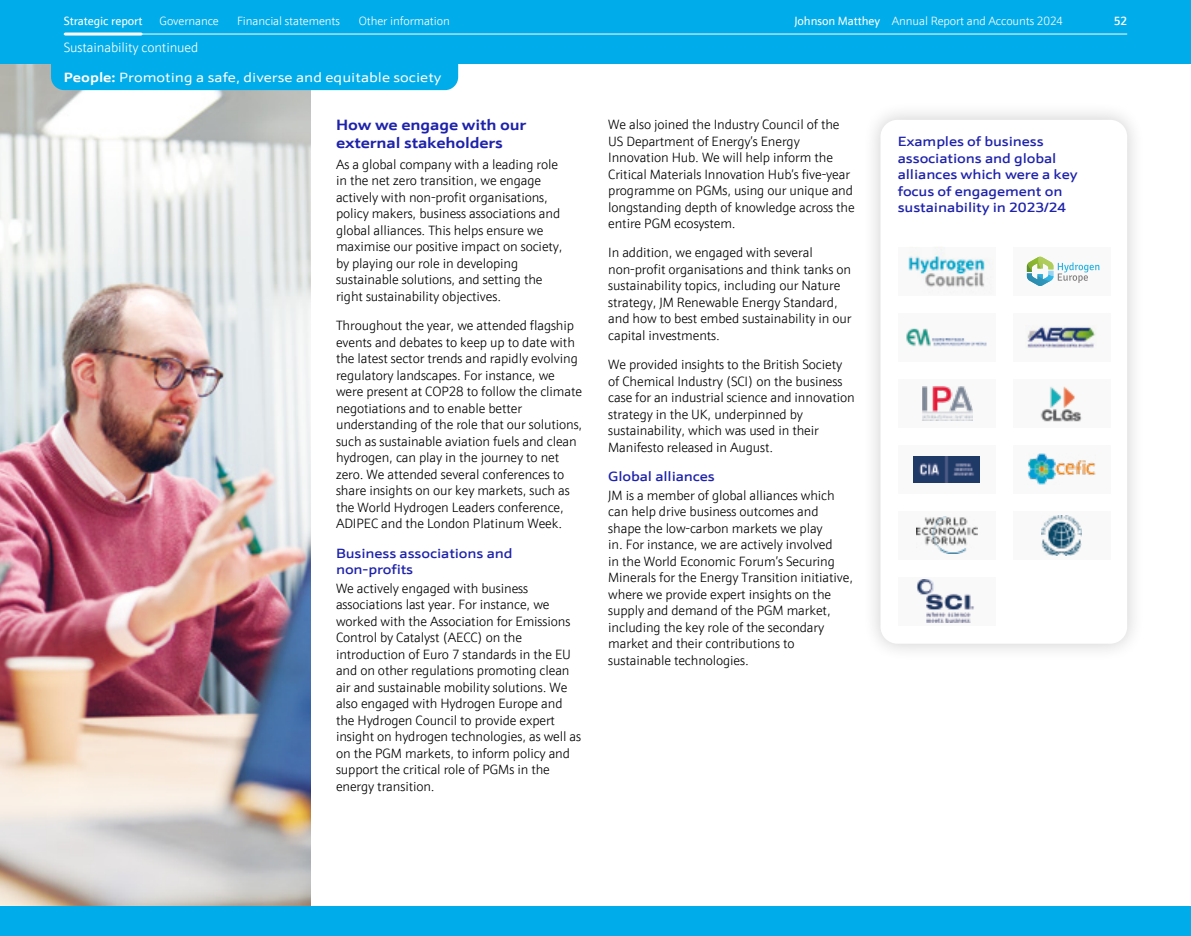
<style>
.page{position:relative;width:1191px;height:936px;background:#fff}
.page>*{position:absolute;margin:0;border:0;box-sizing:border-box;transform-origin:0 0}
.t1{font:700 15px/18px "JM Sans Extended";letter-spacing:-.01em;color:#1e22aa}
.t2{font:300 13.5px/16.5px "JM Sans";letter-spacing:-.01em;color:#000}
.t3{font:500 13.5px/16.5px "JM Sans Extended";letter-spacing:-.01em;color:#1e22aa}
.t4{font:13.5px "JM Sans Extended";color:#fff}
.t5{font:300 13.5px "JM Sans";letter-spacing:-.01em;color:#fff}
.t6{font:300 12px "JM Sans";letter-spacing:-.01em;color:#fff}
.t7{font:12px "JM Sans";letter-spacing:-.01em;color:#fff}
.t8{font:500 12px "JM Sans";color:#fff}
.s1{font-weight:400}
.s2{font-weight:700}
</style>
<div class="page">
<img style="left:0;top:64px;width:310px;height:842px">
<div style="left:51px;top:64px;width:407px;height:26px;background:#00ace9"></div>
<div style="left:0;top:906px;width:1191px;height:29px;background:#00ace9"></div>
<div style="left:0;top:0;width:1191px;height:64px;background:#00ace9"></div>
<div style="left:862px;top:101px;width:283px;height:561px;background:#000;opacity:.2"></div>
<div style="left:880px;top:120px;width:247px;height:523px;background:#fff;border-radius:17px"></div>
<img style="left:908px;top:247px;width:85px;height:46px">
<div style="left:897px;top:313px;width:98px;height:48px;background:#f9f9f9"></div>
<img style="left:906px;top:328px;width:81px;height:18px">
<div style="left:897px;top:378px;width:98px;height:49px;background:#f9f9f9"></div>
<img style="left:922px;top:386px;width:50px;height:34px">
<div style="left:897px;top:444px;width:98px;height:49px;background:#f9f9f9"></div>
<img style="left:914px;top:456px;width:65px;height:26px">
<div style="left:897px;top:510px;width:98px;height:49px;background:#f9f9f9"></div>
<img style="left:916px;top:516px;width:61px;height:38px">
<div style="left:1012px;top:247px;width:98px;height:49px;background:#f9f9f9"></div>
<svg style="left:1027px;top:257px;width:72px;height:29px"></svg>
<div style="left:1012px;top:313px;width:98px;height:48px;background:#f9f9f9"></div>
<img style="left:1025px;top:325px;width:71px;height:24px">
<div style="left:1012px;top:378px;width:98px;height:49px;background:#f9f9f9"></div>
<img style="left:1040px;top:386px;width:42px;height:36px">
<div style="left:1012px;top:444px;width:98px;height:49px;background:#f9f9f9"></div>
<img style="left:1027px;top:454px;width:68px;height:30px">
<div style="left:1012px;top:510px;width:98px;height:49px;background:#f9f9f9"></div>
<img style="left:1041px;top:515px;width:40px;height:40px">
<div style="left:897px;top:576px;width:98px;height:49px;background:#f9f9f9"></div>
<img style="left:916px;top:579px;width:58px;height:43px">
<hr style="left:64px;top:34px;width:1063px;height:1px;background:#fff">
<hr style="left:65px;top:33px;width:76px;height:3px;background:#fff">
<p class="t7" style="left:64px;top:13px;width:80px">Strategic report</p>
<p class="t6" style="left:160px;top:13px;width:61px">Governance</p>
<p class="t6" style="left:237px;top:13px;width:104px">Financial statements</p>
<p class="t6" style="left:359px;top:13px;width:92px">Other information</p>
<p class="t6" style="left:794px;top:13px;width:270px"><span class="s1">Johnson Matthey</span> Annual Report and Accounts 2024</p>
<p class="t8" style="left:1113px;top:13px;width:15px">52</p>
<p class="t5" style="left:64px;top:39px;width:136px">Sustainability continued</p>
<p class="t4" style="left:64px;top:69px;width:379px"><span class="s2">People:</span> Promoting a safe, diverse and equitable society</p>
<p class="t1" style="left:336px;top:116px;width:192px">How we engage with our external stakeholders</p>
<p class="t2" style="left:336px;top:156px;width:228px">As a global company with a leading role in the net zero transition, we engage actively with non-profit organisations, policy makers, business associations and global alliances. This helps ensure we maximise our positive impact on society, by playing our role in developing sustainable solutions, and setting the right sustainability objectives.</p>
<p class="t2" style="left:336px;top:317px;width:248px">Throughout the year, we attended flagship events and debates to keep up to date with the latest sector trends and rapidly evolving regulatory landscapes. For instance, we were present at COP28 to follow the climate negotiations and to enable better understanding of the role that our solutions, such as sustainable aviation fuels and clean hydrogen, can play in the journey to net zero. We attended several conferences to share insights on our key markets, such as the World Hydrogen Leaders conference, ADIPEC and the London Platinum Week.</p>
<p class="t3" style="left:336px;top:544px;width:178px">Business associations and non-profits</p>
<p class="t2" style="left:336px;top:579px;width:247px">We actively engaged with business associations last year. For instance, we worked with the Association for Emissions Control by Catalyst (AECC) on the introduction of Euro 7 standards in the EU and on other regulations promoting clean air and sustainable mobility solutions. We also engaged with Hydrogen Europe and the Hydrogen Council to provide expert insight on hydrogen technologies, as well as on the PGM markets, to inform policy and support the critical role of PGMs in the energy transition.</p>
<p class="t2" style="left:608px;top:116px;width:248px">We also joined the Industry Council of the US Department of Energy’s Energy Innovation Hub. We will help inform the Critical Materials Innovation Hub’s five-year programme on PGMs, using our unique and longstanding depth of knowledge across the entire PGM ecosystem.</p>
<p class="t2" style="left:608px;top:244px;width:245px">In addition, we engaged with several non-profit organisations and think tanks on sustainability topics, including our Nature strategy, JM Renewable Energy Standard, and how to best embed sustainability in our capital investments.</p>
<p class="t2" style="left:608px;top:356px;width:248px">We provided insights to the British Society of Chemical Industry (SCI) on the business case for an industrial science and innovation strategy in the UK, underpinned by sustainability, which was used in their Manifesto released in August.</p>
<p class="t3" style="left:608px;top:468px;width:108px">Global alliances</p>
<p class="t2" style="left:608px;top:486px;width:246px">JM is a member of global alliances which can help drive business outcomes and shape the low-carbon markets we play<br>in. For instance, we are actively involved<br>in the World Economic Forum’s Securing Minerals for the Energy Transition initiative, where we provide expert insights on the supply and demand of the PGM market, including the key role of the secondary market and their contributions to sustainable technologies.</p>
<p class="t3" style="left:897px;top:133px;width:181px">Examples of business associations and global alliances which were a key focus of engagement on sustainability in 2023/24</p>
</div>
